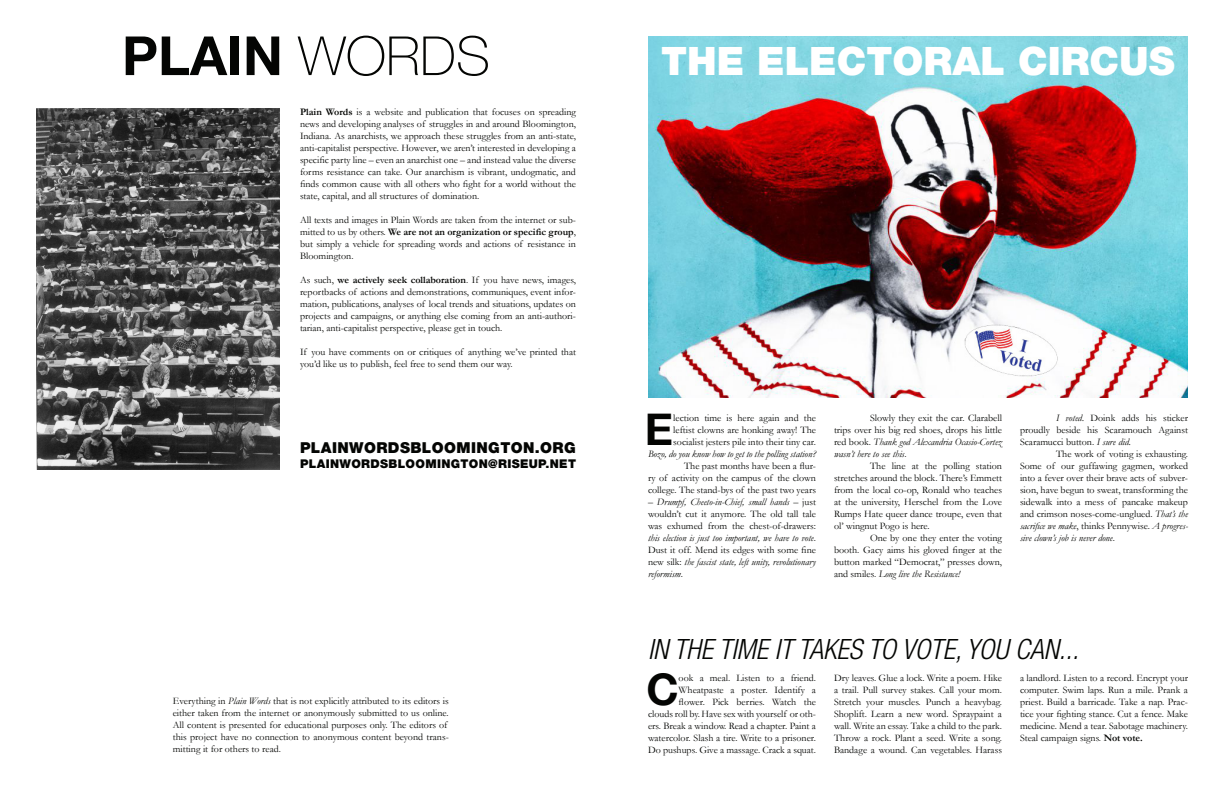
<style>
.page{position:relative;width:1224px;height:792px;background:#fff}
.page>*{position:absolute;margin:0;border:0;box-sizing:border-box;transform-origin:0 0}
.t1{font:700 54px "Helvetica Neue LT Com";color:#040503}
.t2{font:700 43.6px "Helvetica Neue LT Com";color:#040503}
.t3{font:900 39px "Helvetica Neue LT Com";color:#fff}
.t4{font:italic 300 condensed 28px "Helvetica Neue LT Com";color:#040503}
.t5{font:900 15px "Helvetica Neue LT Com";letter-spacing:.025em;color:#040503}
.t6{font:900 12px "Helvetica Neue LT Com";letter-spacing:.03em;color:#040503}
.t7{font:10px/12px "Garamond";color:#040503;text-align:justify}
.t8{font:italic 10px/12px "Garamond";color:#040503;text-align:justify}
.s1{font-weight:100}
.s2{font-weight:700}
.s3{font-style:italic}
.s4{font-style:normal}
</style>
<div class="page">
<img style="left:36px;top:108px;width:243px;height:361px">
<img style="left:648px;top:36px;width:540px;height:362px">
<h1 class="t1" style="left:122px;top:22px;width:370px">PLAIN <span class="s1">WORDS</span></h1>
<p class="t7" style="left:300px;top:105px;width:278px"><span class="s2">Plain Words</span> is a website and publication that focuses on spreading news and developing analyses of struggles in and around Bloomington, Indiana. As anarchists, we approach these struggles from an anti-state, anti-capitalist perspective. However, we aren’t interested in developing a specific party line – even an anarchist one – and instead value the diverse forms resistance can take. Our anarchism is vibrant, undogmatic, and finds common cause with all others who fight for a world without the state, capital, and all structures of domination.</p>
<p class="t7" style="left:300px;top:213px;width:278px">All texts and images in Plain Words are taken from the internet or sub&shy;mitted to us by others. <span class="s2">We are not an organization or specific group</span>, but simply a vehicle for spreading words and actions of resistance in Bloomington.</p>
<p class="t7" style="left:300px;top:273px;width:278px">As such, <span class="s2">we actively seek collaboration</span>. If you have news, images, reportbacks of actions and demonstrations, communiques, event infor&shy;mation, publications, analyses of local trends and situations, updates on projects and campaigns, or anything else coming from an anti-authori&shy;tarian, anti-capitalist perspective, please get in touch.</p>
<p class="t7" style="left:300px;top:345px;width:278px">If you have comments on or critiques of anything we’ve printed that you’d like us to publish, feel free to send them our way.</p>
<h3 class="t5" style="left:300px;top:439px;width:277px">PLAINWORDSBLOOMINGTON.ORG</h3>
<p class="t6" style="left:300px;top:456px;width:278px">PLAINWORDSBLOOMINGTON@RISEUP.NET</p>
<p class="t7" style="left:173px;top:695px;width:278px;text-align:left">Everything in <span class="s3">Plain Words</span> that is not explicitly attributed to its editors is either taken from the internet or anonymously submitted to us online.<br>All content is presented for educational purposes only. The editors of this project have no connection to anonymous content beyond trans&shy;mitting it for others to read.</p>
<h3 class="t3" style="left:661px;top:38px;width:515px">THE ELECTORAL CIRCUS</h3>
<h2 class="t2" style="left:645px;top:401px;width:30px">E</h2>
<p class="t7" style="left:673px;top:411px;width:144px">lection time is here again and the leftist clowns are honking away! The socialist jesters pile into their tiny car.</p>
<p class="t8" style="left:648px;top:447px;width:170px">Bozo, do you know how to get to the polling station?</p>
<p class="t7" style="left:648px;top:459px;width:170px;text-indent:36px">The past months have been a flur&shy;ry of activity on the campus of the clown college. The stand-bys of the past two years</p>
<p class="t8" style="left:648px;top:495px;width:170px"><span class="s4">–</span> Drumpf, Cheeto-in-Chief, small hands <span class="s4">– just wouldn’t cut it anymore. The old tall tale was exhumed from the chest-of-drawers: </span>this election is just too important, we have to vote<span class="s4">.<br>Dust it off. Mend its edges with some fine new silk:</span> the fascist state, left unity, revolutionary reformism<span class="s4">.</span></p>
<p class="t7" style="left:834px;top:411px;width:170px;text-indent:36px">Slowly they exit the car. Clarabell trips over his big red shoes, drops his little red book. <span class="s3">Thank god Alexandria Ocasio-Cortez wasn’t here to see this</span>.</p>
<p class="t7" style="left:834px;top:459px;width:170px;text-indent:36px">The line at the polling station stretches around the block. There’s Emmett from the local co-op, Ronald who teaches at the university, Herschel from the Love Rumps Hate queer dance troupe, even that ol’ wingnut Pogo is here.</p>
<p class="t7" style="left:834px;top:531px;width:170px;text-indent:36px">One by one they enter the voting booth. Gacy aims his gloved finger at the button marked “Democrat,” presses down, and smiles. <span class="s3">Long live the Resistance!</span></p>
<p class="t7" style="left:1020px;top:411px;width:170px;text-indent:36px"><span class="s3">I voted.</span> Doink adds his sticker proudly beside his Scaramouch Against Scaramucci button. <span class="s3">I sure did.</span></p>
<p class="t7" style="left:1020px;top:447px;width:170px;text-indent:36px">The work of voting is exhausting.<br>Some of our guffawing gagmen, worked into a fever over their brave acts of subver&shy;sion, have begun to sweat, transforming the sidewalk into a mess of pancake makeup and crimson noses-come-unglued. <span class="s3">That’s the sacrifice we make</span>, thinks Pennywise. <span class="s3">A progres&shy;sive clown’s job is never done</span>.</p>
<h3 class="t4" style="left:648px;top:633px;width:432px">IN THE TIME IT TAKES TO VOTE, YOU CAN...</h3>
<p class="t7" style="left:834px;top:672px;width:170px">Dry leaves. Glue a lock. Write a poem. Hike a trail. Pull survey stakes. Call your mom.<br>Stretch your muscles. Punch a heavybag.<br>Shoplift. Learn a new word. Spraypaint a wall. Write an essay. Take a child to the park.<br>Throw a rock. Plant a seed. Write a song.<br>Bandage a wound. Can vegetables. Harass</p>
<h2 class="t2" style="left:646px;top:662px;width:34px">C</h2>
<p class="t7" style="left:648px;top:672px;width:170px;text-align:right">ook a meal. Listen to a friend.<br>Wheatpaste a poster. Identify a<br>flower. Pick berries. Watch the<br>clouds roll by. Have sex with yourself or oth&shy;ers. Break a window. Read a chapter. Paint a watercolor. Slash a tire. Write to a prisoner.<br>Do pushups. Give a massage. Crack a squat.</p>
<p class="t7" style="left:1020px;top:672px;width:170px">a landlord. Listen to a record. Encrypt your computer. Swim laps. Run a mile. Prank a priest. Build a barricade. Take a nap. Prac&shy;tice your fighting stance. Cut a fence. Make medicine. Mend a tear. Sabotage machinery.<br>Steal campaign signs. <span class="s2">Not vote.</span></p>
</div>
